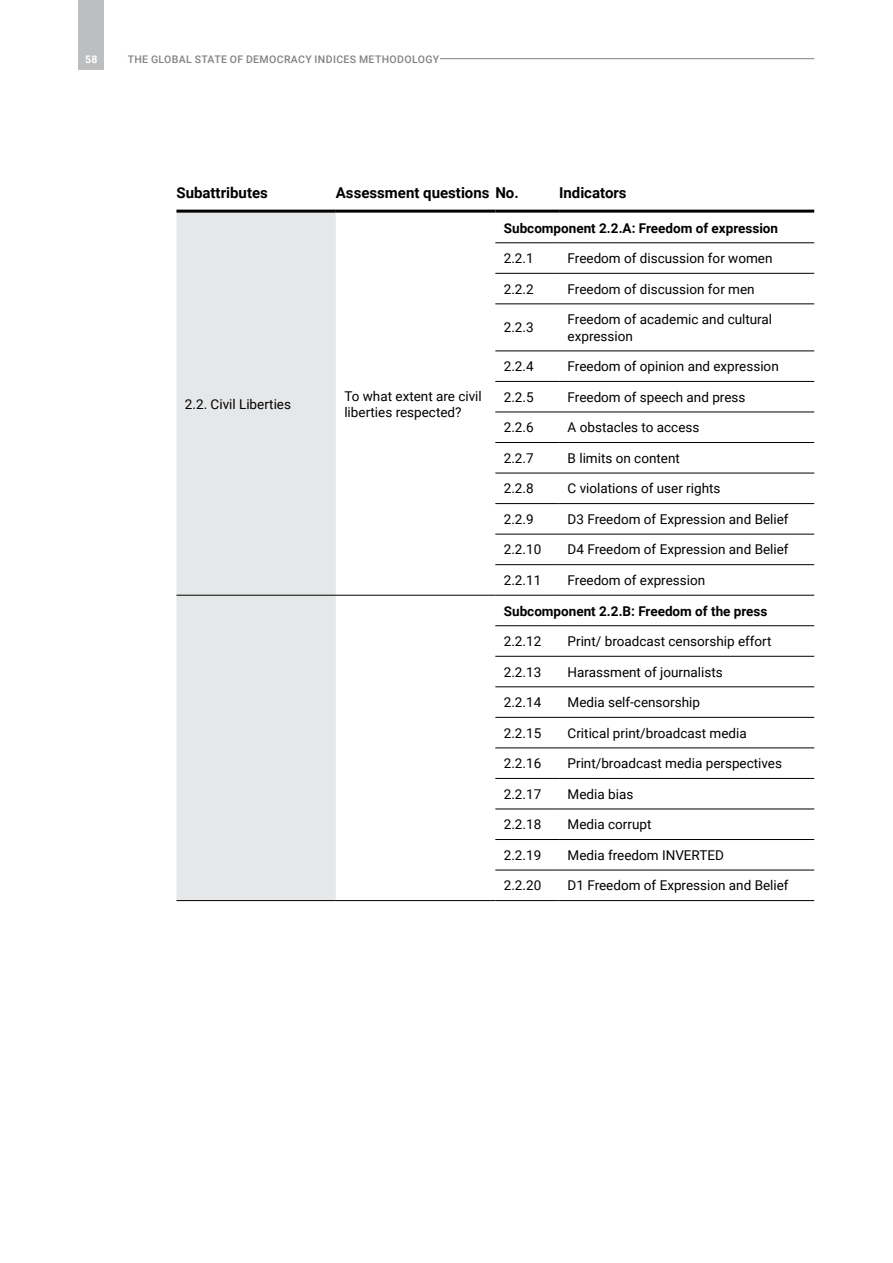
<style>
.page{position:relative;width:893px;height:1263px;background:#fff}
.page>*{position:absolute;margin:0;border:0;box-sizing:border-box;transform-origin:0 0}
.Table_heading{font:700 15px "Roboto";color:#000}
.Table_body{font:13.5px/16.5px "Roboto";color:#000}
.Table_body-2{font:700 13.5px "Roboto";color:#000}
.Page_header_right{font:500 10.5px "Roboto";letter-spacing:.035em;color:#808284}
.t1{font:700 10.5px "Roboto";color:#fff}
</style>
<div class="page">
<div style="left:176px;top:213px;width:160px;height:687px;background:#e6e7e8"></div>
<hr style="left:176px;top:210px;width:160px;height:3px;background:#000">
<hr style="left:336px;top:210px;width:159px;height:3px;background:#000">
<hr style="left:495px;top:210px;width:64px;height:3px;background:#000">
<hr style="left:559px;top:210px;width:255px;height:3px;background:#000">
<hr style="left:495px;top:242px;width:64px;height:1px;background:#000">
<hr style="left:559px;top:242px;width:255px;height:1px;background:#000">
<hr style="left:495px;top:273px;width:64px;height:1px;background:#000">
<hr style="left:559px;top:273px;width:255px;height:1px;background:#000">
<hr style="left:495px;top:303px;width:64px;height:1px;background:#000">
<hr style="left:559px;top:303px;width:255px;height:1px;background:#000">
<hr style="left:495px;top:350px;width:64px;height:1px;background:#000">
<hr style="left:559px;top:350px;width:255px;height:1px;background:#000">
<hr style="left:495px;top:381px;width:64px;height:1px;background:#000">
<hr style="left:559px;top:381px;width:255px;height:1px;background:#000">
<hr style="left:495px;top:412px;width:64px;height:1px;background:#000">
<hr style="left:559px;top:412px;width:255px;height:1px;background:#000">
<hr style="left:495px;top:442px;width:64px;height:1px;background:#000">
<hr style="left:559px;top:442px;width:255px;height:1px;background:#000">
<hr style="left:495px;top:473px;width:64px;height:1px;background:#000">
<hr style="left:559px;top:473px;width:255px;height:1px;background:#000">
<hr style="left:495px;top:503px;width:64px;height:1px;background:#000">
<hr style="left:559px;top:503px;width:255px;height:1px;background:#000">
<hr style="left:495px;top:534px;width:64px;height:1px;background:#000">
<hr style="left:559px;top:534px;width:255px;height:1px;background:#000">
<hr style="left:495px;top:564px;width:64px;height:1px;background:#000">
<hr style="left:559px;top:564px;width:255px;height:1px;background:#000">
<hr style="left:176px;top:595px;width:160px;height:1px;background:#000">
<hr style="left:336px;top:595px;width:159px;height:1px;background:#000">
<hr style="left:495px;top:595px;width:64px;height:1px;background:#000">
<hr style="left:559px;top:595px;width:255px;height:1px;background:#000">
<hr style="left:495px;top:625px;width:64px;height:1px;background:#000">
<hr style="left:559px;top:625px;width:255px;height:1px;background:#000">
<hr style="left:495px;top:656px;width:64px;height:1px;background:#000">
<hr style="left:559px;top:656px;width:255px;height:1px;background:#000">
<hr style="left:495px;top:686px;width:64px;height:1px;background:#000">
<hr style="left:559px;top:686px;width:255px;height:1px;background:#000">
<hr style="left:495px;top:717px;width:64px;height:1px;background:#000">
<hr style="left:559px;top:717px;width:255px;height:1px;background:#000">
<hr style="left:495px;top:747px;width:64px;height:1px;background:#000">
<hr style="left:559px;top:747px;width:255px;height:1px;background:#000">
<hr style="left:495px;top:778px;width:64px;height:1px;background:#000">
<hr style="left:559px;top:778px;width:255px;height:1px;background:#000">
<hr style="left:495px;top:808px;width:64px;height:1px;background:#000">
<hr style="left:559px;top:808px;width:255px;height:1px;background:#000">
<hr style="left:495px;top:839px;width:64px;height:1px;background:#000">
<hr style="left:559px;top:839px;width:255px;height:1px;background:#000">
<hr style="left:495px;top:870px;width:64px;height:1px;background:#000">
<hr style="left:559px;top:870px;width:255px;height:1px;background:#000">
<hr style="left:176px;top:900px;width:160px;height:1px;background:#000">
<hr style="left:336px;top:900px;width:159px;height:1px;background:#000">
<hr style="left:495px;top:900px;width:64px;height:1px;background:#000">
<hr style="left:559px;top:900px;width:255px;height:1px;background:#000">
<hr style="left:119px;top:58px;width:695px;height:1px;background:#808284">
<div style="left:79px;top:0;width:25px;height:70px;background:#bcbec0"></div>
<div style="left:119px;top:55px;width:320px;height:8px;background:#fff"></div>
<p class="t1" style="left:85px;top:52px;width:14px">58</p>
<p class="Page_header_right" style="left:128px;top:52px;width:313px">THE GLOBAL STATE OF DEMOCRACY INDICES METHODOLOGY</p>
<p class="Table_heading" style="left:176px;top:182px;width:93px">Subattributes</p>
<p class="Table_heading" style="left:336px;top:182px;width:184px">Assessment questions No.</p>
<p class="Table_heading" style="left:559px;top:182px;width:69px">Indicators</p>
<p class="Table_body" style="left:185px;top:395px;width:108px">2.2. Civil Liberties</p>
<p class="Table_body" style="left:344px;top:387px;width:139px">To what extent are civil liberties respected?</p>
<p class="Table_body-2" style="left:504px;top:218px;width:276px">Subcomponent 2.2.A: Freedom of expression</p>
<p class="Table_body" style="left:504px;top:250px;width:31px">2.2.1</p>
<p class="Table_body" style="left:568px;top:250px;width:206px">Freedom of discussion for women</p>
<p class="Table_body" style="left:504px;top:280px;width:31px">2.2.2</p>
<p class="Table_body" style="left:568px;top:280px;width:189px">Freedom of discussion for men</p>
<p class="Table_body" style="left:504px;top:319px;width:31px">2.2.3</p>
<p class="Table_body" style="left:568px;top:311px;width:206px">Freedom of academic and cultural expression</p>
<p class="Table_body" style="left:504px;top:358px;width:31px">2.2.4</p>
<p class="Table_body" style="left:568px;top:358px;width:213px">Freedom of opinion and expression</p>
<p class="Table_body" style="left:504px;top:388px;width:31px">2.2.5</p>
<p class="Table_body" style="left:568px;top:388px;width:179px">Freedom of speech and press</p>
<p class="Table_body" style="left:504px;top:419px;width:31px">2.2.6</p>
<p class="Table_body" style="left:568px;top:419px;width:133px">A obstacles to access</p>
<p class="Table_body" style="left:504px;top:449px;width:31px">2.2.7</p>
<p class="Table_body" style="left:568px;top:449px;width:114px">B limits on content</p>
<p class="Table_body" style="left:504px;top:480px;width:31px">2.2.8</p>
<p class="Table_body" style="left:568px;top:480px;width:154px">C violations of user rights</p>
<p class="Table_body" style="left:504px;top:510px;width:31px">2.2.9</p>
<p class="Table_body" style="left:568px;top:510px;width:222px">D3 Freedom of Expression and Belief</p>
<p class="Table_body" style="left:504px;top:541px;width:39px">2.2.10</p>
<p class="Table_body" style="left:568px;top:541px;width:222px">D4 Freedom of Expression and Belief</p>
<p class="Table_body" style="left:504px;top:571px;width:39px">2.2.11</p>
<p class="Table_body" style="left:568px;top:571px;width:139px">Freedom of expression</p>
<p class="Table_body-2" style="left:504px;top:601px;width:265px">Subcomponent 2.2.B: Freedom of the press</p>
<p class="Table_body" style="left:504px;top:632px;width:39px">2.2.12</p>
<p class="Table_body" style="left:568px;top:632px;width:205px">Print/ broadcast censorship effort</p>
<p class="Table_body" style="left:504px;top:663px;width:39px">2.2.13</p>
<p class="Table_body" style="left:568px;top:663px;width:157px">Harassment of journalists</p>
<p class="Table_body" style="left:504px;top:694px;width:39px">2.2.14</p>
<p class="Table_body" style="left:568px;top:694px;width:134px">Media self-censorship</p>
<p class="Table_body" style="left:504px;top:724px;width:39px">2.2.15</p>
<p class="Table_body" style="left:568px;top:724px;width:181px">Critical print/broadcast media</p>
<p class="Table_body" style="left:504px;top:755px;width:39px">2.2.16</p>
<p class="Table_body" style="left:568px;top:755px;width:216px">Print/broadcast media perspectives</p>
<p class="Table_body" style="left:504px;top:785px;width:39px">2.2.17</p>
<p class="Table_body" style="left:568px;top:785px;width:67px">Media bias</p>
<p class="Table_body" style="left:504px;top:816px;width:39px">2.2.18</p>
<p class="Table_body" style="left:568px;top:816px;width:85px">Media corrupt</p>
<p class="Table_body" style="left:504px;top:846px;width:39px">2.2.19</p>
<p class="Table_body" style="left:568px;top:846px;width:158px">Media freedom INVERTED</p>
<p class="Table_body" style="left:504px;top:877px;width:39px">2.2.20</p>
<p class="Table_body" style="left:568px;top:877px;width:222px">D1 Freedom of Expression and Belief</p>
</div>
